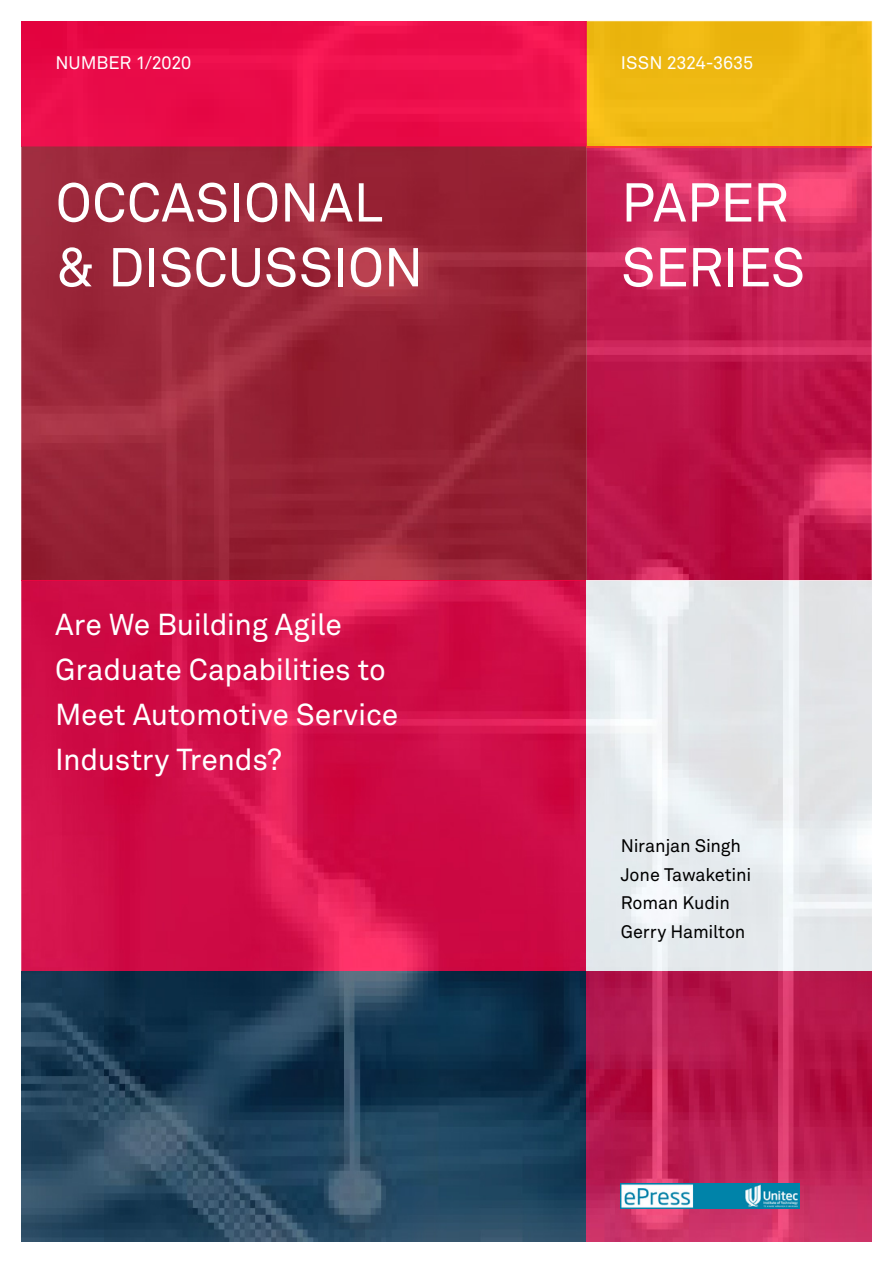
<style>
.page{position:relative;width:893px;height:1263px;background:#fff}
.page>*{position:absolute;margin:0;border:0;box-sizing:border-box;transform-origin:0 0}
.t1{font:54px/64.8px "Akkurat";letter-spacing:-.005em;color:#fff}
.t2{font:30px/45px "Akkurat";letter-spacing:-.01em;color:#fff}
.t3{font:18px/28.5px "Akkurat";letter-spacing:-.01em;color:#000}
.t4{font:18px "Akkurat";letter-spacing:-.01em;color:#fff}
</style>
<div class="page">
<img style="left:21px;top:21px;width:851px;height:1221px">
<div style="left:587px;top:21px;width:285px;height:125px;background:#eeb912"></div>
<img style="left:21px;top:581px;width:851px;height:1px">
<hr style="left:21px;top:1242px;width:566px;height:1px;background:#607283">
<img style="left:621px;top:1183px;width:178px;height:26px">
<p class="t4" style="left:55px;top:52px;width:137px">NUMBER 1/2020</p>
<h1 class="t1" style="left:55px;top:172px;width:370px">OCCASIONAL &amp; DISCUSSION</h1>
<p class="t2" style="left:55px;top:603px;width:345px">Are We Building Agile<br>Graduate Capabilities to<br>Meet Automotive Service<br>Industry Trends?</p>
<p class="t4" style="left:621px;top:52px;width:134px">ISSN 2324-3635</p>
<h1 class="t1" style="left:621px;top:172px;width:185px">PAPER<br>SERIES</h1>
<p class="t3" style="left:621px;top:832px;width:132px">Niranjan Singh<br>Jone Tawaketini<br>Roman Kudin<br>Gerry Hamilton</p>
</div>
